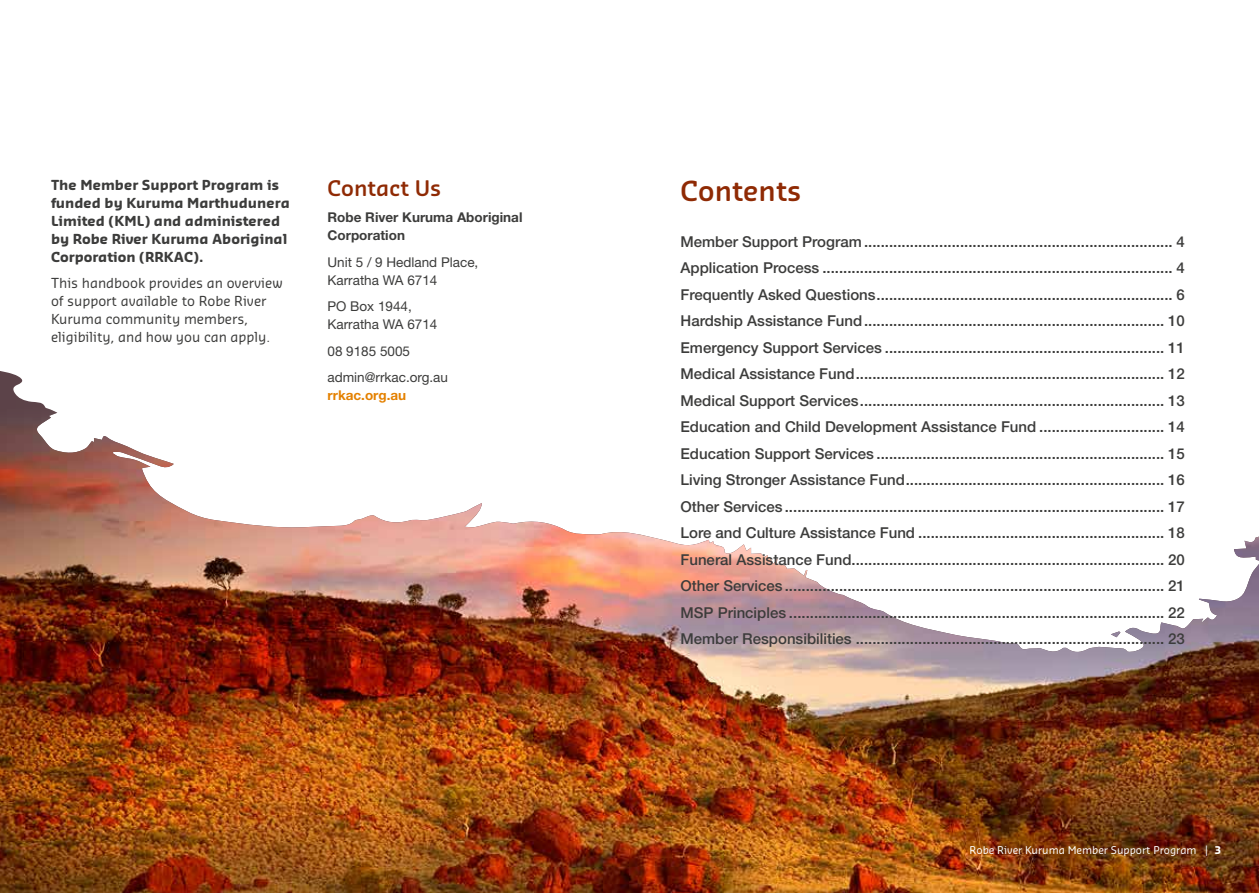
<style>
.page{position:relative;width:1259px;height:893px;background:#fff}
.page>*{position:absolute;margin:0;border:0;box-sizing:border-box;transform-origin:0 0}
.t1{font:600 27px "Sansa Soft Pro";color:#8f2a04}
.t2{font:600 21px "Sansa Soft Pro";color:#8f2a04}
.t3{font:500 15px/26.5px "Helvetica Neue LT Std";color:#3c3c3b;text-align:justify}
.t4{font:700 13.5px/18px "Sansa Soft Pro";color:#3c3c3b}
.t5{font:13.5px/18px "Sansa Soft Pro";color:#3c3c3b}
.t6{font:13.5px/18px "Helvetica Neue LT Std";color:#3c3c3b}
.t7{font:700 13.5px/18px "Helvetica Neue LT Std";color:#3c3c3b}
.t8{font:700 13.5px "Helvetica Neue LT Std";color:#e48100}
.t9{font:10.5px "Sansa Soft Pro";color:#fff}
.s1{font-weight:700}
</style>
<div class="page">
<svg style="left:0;top:371px;width:139px;height:81px"></svg>
<img style="left:0;top:452px;width:1259px;height:441px">
<p class="t4" style="left:51px;top:175px;width:240px">The Member Support Program is funded by Kuruma Marthudunera<br>Limited (KML) and administered by Robe River Kuruma Aboriginal<br>Corporation (RRKAC).</p>
<p class="t5" style="left:51px;top:274px;width:233px">This handbook provides an overview of support available to Robe River Kuruma community members, eligibility, and how you can apply.</p>
<h2 class="t2" style="left:327px;top:174px;width:115px">Contact Us</h2>
<p class="t7" style="left:327px;top:208px;width:196px">Robe River Kuruma Aboriginal<br>Corporation</p>
<p class="t6" style="left:327px;top:253px;width:152px">Unit 5 / 9 Hedland Place,<br>Karratha WA 6714</p>
<p class="t6" style="left:327px;top:297px;width:111px">PO Box 1944,<br>Karratha WA 6714</p>
<p class="t6" style="left:327px;top:337px;width:122px;line-height:26.5px">08 9185 5005 admin@rrkac.org.au</p>
<p class="t8" style="left:327px;top:387px;width:80px">rrkac.org.au</p>
<h1 class="t1" style="left:680px;top:173px;width:122px">Contents</h1>
<p class="t3" style="left:680px;top:228px;width:506px">Member Support Program .......................................................................... 4<br>Application Process .................................................................................... 4<br>Frequently Asked Questions....................................................................... 6<br>Hardship Assistance Fund........................................................................ 10<br>Emergency Support Services ................................................................... 11<br>Medical Assistance Fund.......................................................................... 12<br>Medical Support Services......................................................................... 13<br>Education and Child Development Assistance Fund .............................. 14<br>Education Support Services ..................................................................... 15<br>Living Stronger Assistance Fund.............................................................. 16<br>Other Services ........................................................................................... 17<br>Lore and Culture Assistance Fund ........................................................... 18<br>Funeral Assistance Fund........................................................................... 20<br>Other Services ........................................................................................... 21<br>MSP Principles .......................................................................................... 22<br>Member Responsibilities .......................................................................... 23</p>
<p class="t9" style="left:969px;top:843px;width:253px">Robe River Kuruma Member Support Program | <span class="s1">3</span></p>
</div>
